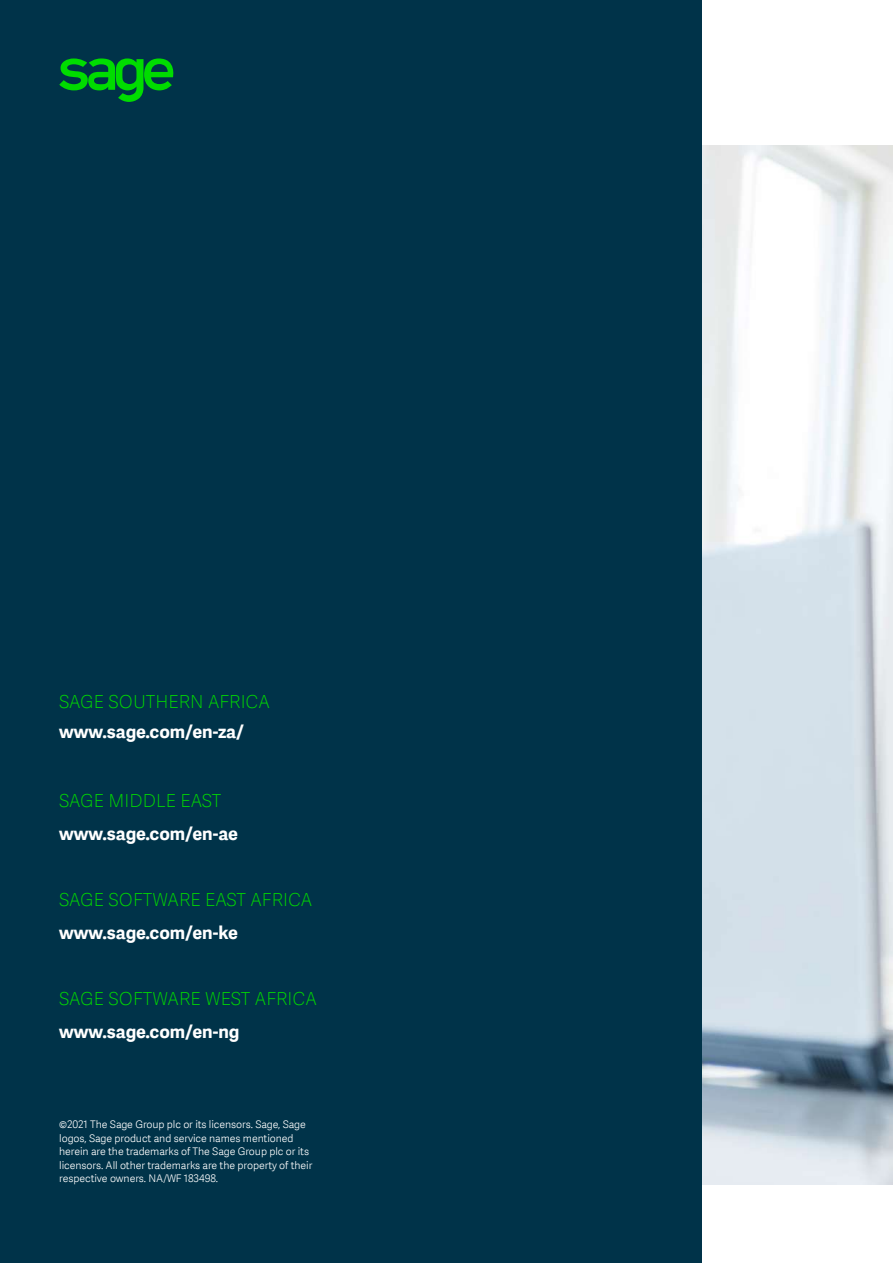
<style>
.page{position:relative;width:893px;height:1263px;background:#fff}
.page>*{position:absolute;margin:0;border:0;box-sizing:border-box;transform-origin:0 0}
.t1{font:18px "Adelle Sans SAGE Th";color:#00dc00}
.t2{font:700 18px "Adelle Sans SAGE";color:#fff}
.t3{font:10.5px/13.5px "Adelle Sans SAGE Lt";letter-spacing:-.005em;color:#fff}
</style>
<div class="page">
<img style="left:702px;top:145px;width:191px;height:1039px">
<div style="left:0;top:0;width:702px;height:1263px;background:#003349"></div>
<svg style="left:59px;top:58px;width:115px;height:44px"></svg>
<h1 class="t1" style="left:59px;top:688px;width:212px">SAGE SOUTHERN AFRICA</h1>
<h1 class="t2" style="left:59px;top:718px;width:187px">www.sage.com/en-za/</h1>
<h1 class="t1" style="left:59px;top:787px;width:164px">SAGE MIDDLE EAST</h1>
<h1 class="t2" style="left:59px;top:820px;width:180px">www.sage.com/en-ae</h1>
<h1 class="t1" style="left:59px;top:886px;width:255px">SAGE SOFTWARE EAST AFRICA</h1>
<h1 class="t2" style="left:59px;top:919px;width:180px">www.sage.com/en-ke</h1>
<h1 class="t1" style="left:59px;top:985px;width:259px">SAGE SOFTWARE WEST AFRICA</h1>
<h1 class="t2" style="left:59px;top:1018px;width:182px">www.sage.com/en-ng</h1>
<p class="t3" style="left:59px;top:1117px;width:255px">©2021 The Sage Group plc or its licensors. Sage, Sage logos, Sage product and service names mentioned herein are the trademarks of The Sage Group plc or its licensors. All other trademarks are the property of their respective owners. NA/WF 183498.</p>
</div>
